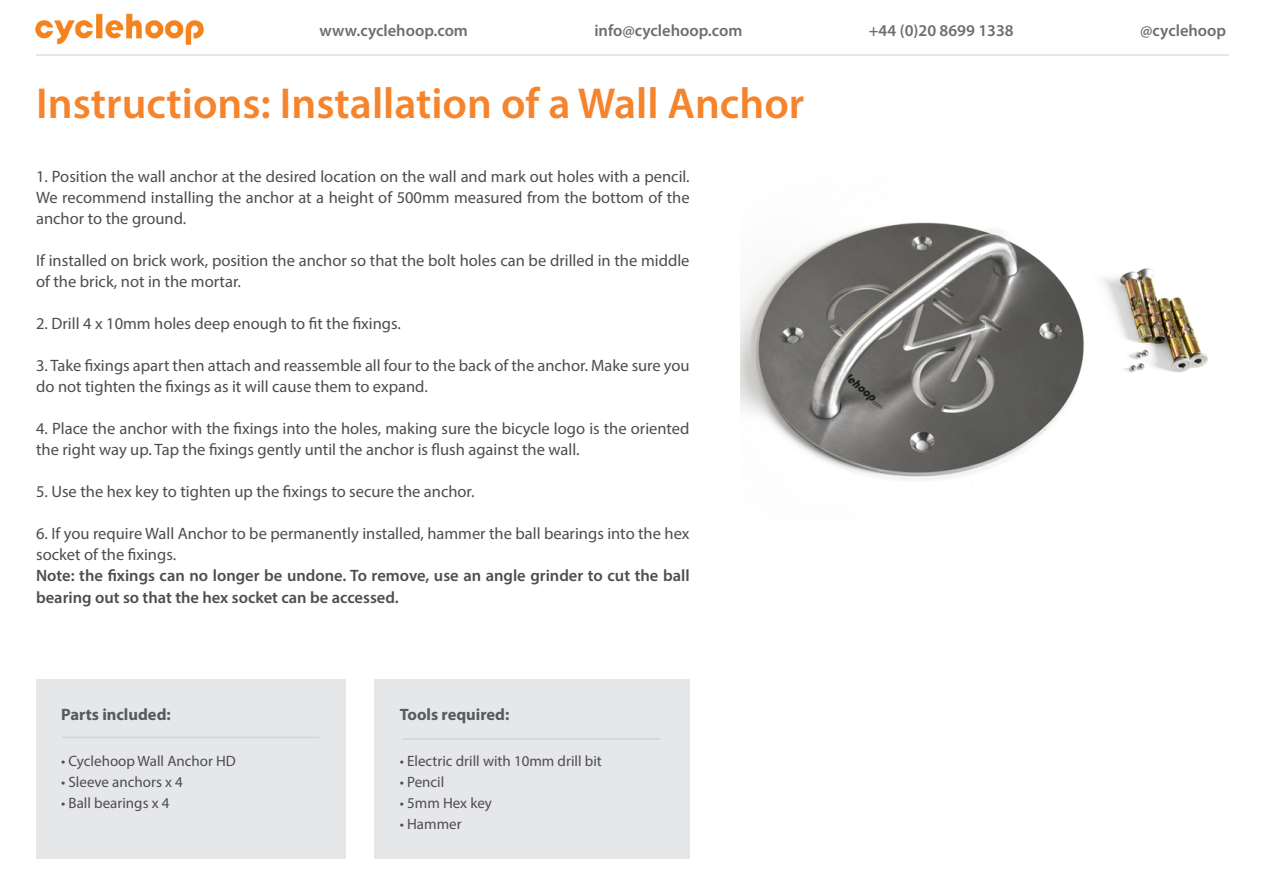
<style>
.page{position:relative;width:1263px;height:893px;background:#fff}
.page>*{position:absolute;margin:0;border:0;box-sizing:border-box;transform-origin:0 0}
.t1{font:600 43.5px "Myriad Pro";color:#f5842d}
.t2{font:16.5px/21px "Myriad Pro";color:#4d4d4f}
.t3{font:600 16.5px/21px "Myriad Pro";color:#4d4d4f}
.t4{font:600 16.5px "Myriad Pro";color:#6d6e71}
.t5{font:700 16.5px "Myriad Pro";color:#58595b}
.t6{font:15px "Myriad Pro";color:#4d4d4f}
</style>
<div class="page">
<div style="left:36px;top:680px;width:310px;height:179px;background:#e6e7e8"></div>
<img style="left:741px;top:222px;width:467px;height:257px">
<img style="left:35px;top:13px;width:169px;height:32px">
<hr style="left:36px;top:54px;width:1192px;height:2px;background:#e6e7e8">
<div style="left:374px;top:680px;width:316px;height:179px;background:#e6e7e8"></div>
<hr style="left:61px;top:737px;width:259px;height:1px;background:#d1d3d4">
<hr style="left:402px;top:738px;width:258px;height:2px;background:#d1d3d4">
<p class="t4" style="left:320px;top:19px;width:150px">www.cyclehoop.com</p>
<p class="t4" style="left:594px;top:19px;width:150px">info@cyclehoop.com</p>
<p class="t4" style="left:869px;top:19px;width:146px">+44 (0)20 8699 1338</p>
<p class="t4" style="left:1140px;top:19px;width:88px">@cyclehoop</p>
<h1 class="t1" style="left:36px;top:75px;width:770px">Instructions: Installation of a Wall Anchor</h1>
<p class="t2" style="left:36px;top:166px;width:655px;text-align:justify">1. Position the wall anchor at the desired location on the wall and mark out holes with a pencil.<br>We recommend installing the anchor at a height of 500mm measured from the bottom of the anchor to the ground.</p>
<p class="t2" style="left:36px;top:250px;width:655px">If installed on brick work, position the anchor so that the bolt holes can be drilled in the middle of the brick, not in the mortar.</p>
<p class="t2" style="left:36px;top:313px;width:366px">2. Drill 4 x 10mm holes deep enough to fit the fixings.</p>
<p class="t2" style="left:36px;top:355px;width:655px">3. Take fixings apart then attach and reassemble all four to the back of the anchor. Make sure you do not tighten the fixings as it will cause them to expand.</p>
<p class="t2" style="left:36px;top:418px;width:655px">4. Place the anchor with the fixings into the holes, making sure the bicycle logo is the oriented the right way up. Tap the fixings gently until the anchor is flush against the wall.</p>
<p class="t2" style="left:36px;top:481px;width:440px">5. Use the hex key to tighten up the fixings to secure the anchor.</p>
<p class="t2" style="left:36px;top:523px;width:655px">6. If you require Wall Anchor to be permanently installed, hammer the ball bearings into the hex socket of the fixings.</p>
<p class="t3" style="left:36px;top:565px;width:655px">Note: the fixings can no longer be undone. To remove, use an angle grinder to cut the ball bearing out so that the hex socket can be accessed.</p>
<p class="t5" style="left:61px;top:703px;width:111px">Parts included:</p>
<p class="t6" style="left:61px;top:752px;width:176px">• Cyclehoop Wall Anchor HD</p>
<p class="t6" style="left:61px;top:773px;width:123px">• Sleeve anchors x 4</p>
<p class="t6" style="left:61px;top:794px;width:110px">• Ball bearings x 4</p>
<p class="t5" style="left:400px;top:703px;width:111px">Tools required:</p>
<p class="t6" style="left:400px;top:752px;width:204px">• Electric drill with 10mm drill bit</p>
<p class="t6" style="left:400px;top:773px;width:46px">• Pencil</p>
<p class="t6" style="left:400px;top:794px;width:94px">• 5mm Hex key</p>
<p class="t6" style="left:400px;top:815px;width:63px">• Hammer</p>
</div>
